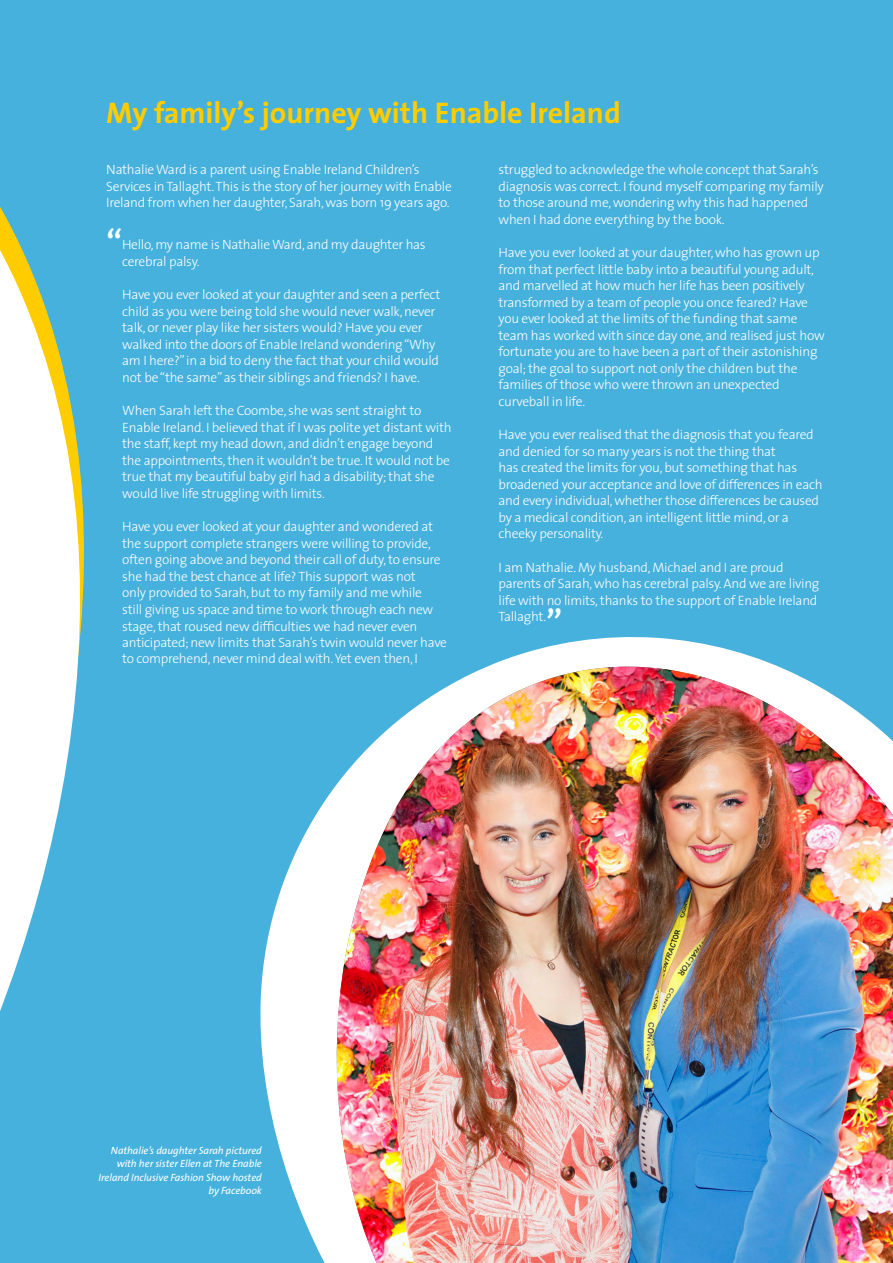
<style>
.page{position:relative;width:893px;height:1263px;background:#45b1dc}
.page>*{position:absolute;margin:0;border:0;box-sizing:border-box;transform-origin:0 0}
.t1{font:600 36px "The Sans";color:#fff}
.t2{font:700 30px "The Sans";color:#fc0}
.t3{font:300 13.5px/16.5px "The Sans";letter-spacing:-.02em;color:#fff}
.t4{font:italic 10.5px/13.5px "The Sans";letter-spacing:-.01em;color:#fff;text-align:right}
</style>
<div class="page">
<svg style="left:0;top:235px;width:84px;height:776px;fill:#fff"></svg>
<svg style="left:0;top:206px;width:15px;height:29px"></svg>
<svg style="left:260px;top:637px;width:484px;height:575px"></svg>
<svg style="left:301px;top:654px;width:478px;height:609px;fill:#fff"></svg>
<img style="left:337px;top:667px;width:556px;height:596px">
<h1 class="t2" style="left:106px;top:88px;width:516px">My family’s journey with Enable Ireland</h1>
<p class="t3" style="left:106px;top:161px;width:347px">Nathalie Ward is a parent using Enable Ireland Children’s<br>Services in Tallaght. This is the story of her journey with Enable<br>Ireland from when her daughter, Sarah, was born 19 years ago.</p>
<p class="t1" style="left:106px;top:213px;width:18px">“</p>
<p class="t3" style="left:122px;top:236px;width:305px">Hello, my name is Nathalie Ward, and my daughter has cerebral palsy.</p>
<p class="t3" style="left:122px;top:286px;width:320px">Have you ever looked at your daughter and seen a perfect child as you were being told she would never walk, never talk, or never play like her sisters would? Have you ever walked into the doors of Enable Ireland wondering “Why am I here?” in a bid to deny the fact that your child would not be “the same” as their siblings and friends? I have.</p>
<p class="t3" style="left:122px;top:402px;width:331px">When Sarah left the Coombe, she was sent straight to Enable Ireland. I believed that if I was polite yet distant with the staff, kept my head down, and didn’t engage beyond the appointments, then it wouldn’t be true. It would not be true that my beautiful baby girl had a disability; that she would live life struggling with limits.</p>
<p class="t3" style="left:122px;top:518px;width:326px">Have you ever looked at your daughter and wondered at the support complete strangers were willing to provide, often going above and beyond their call of duty, to ensure she had the best chance at life? This support was not<br>only provided to Sarah, but to my family and me while<br>still giving us space and time to work through each new stage, that roused new difficulties we had never even anticipated; new limits that Sarah’s twin would never have to comprehend, never mind deal with. Yet even then, I</p>
<p class="t3" style="left:499px;top:161px;width:327px">struggled to acknowledge the whole concept that Sarah’s diagnosis was correct. I found myself comparing my family to those around me, wondering why this had happened when I had done everything by the book.</p>
<p class="t3" style="left:499px;top:244px;width:328px">Have you ever looked at your daughter, who has grown up from that perfect little baby into a beautiful young adult, and marvelled at how much her life has been positively transformed by a team of people you once feared? Have you ever looked at the limits of the funding that same team has worked with since day one, and realised just how fortunate you are to have been a part of their astonishing goal; the goal to support not only the children but the families of those who were thrown an unexpected curveball in life.</p>
<p class="t3" style="left:499px;top:426px;width:326px">Have you ever realised that the diagnosis that you feared and denied for so many years is not the thing that<br>has created the limits for you, but something that has broadened your acceptance and love of differences in each and every individual, whether those differences be caused by a medical condition, an intelligent little mind, or a cheeky personality.</p>
<p class="t3" style="left:499px;top:559px;width:322px">I am Nathalie. My husband, Michael and I are proud parents of Sarah, who has cerebral palsy. And we are living life with no limits, thanks to the support of Enable Ireland Tallaght.</p>
<p class="t1" style="left:546px;top:593px;width:18px">”</p>
<p class="t4" style="left:98px;top:1143px;width:165px">Nathalie’s daughter Sarah pictured with her sister Ellen at The Enable<br>Ireland Inclusive Fashion Show hosted by Facebook</p>
</div>
